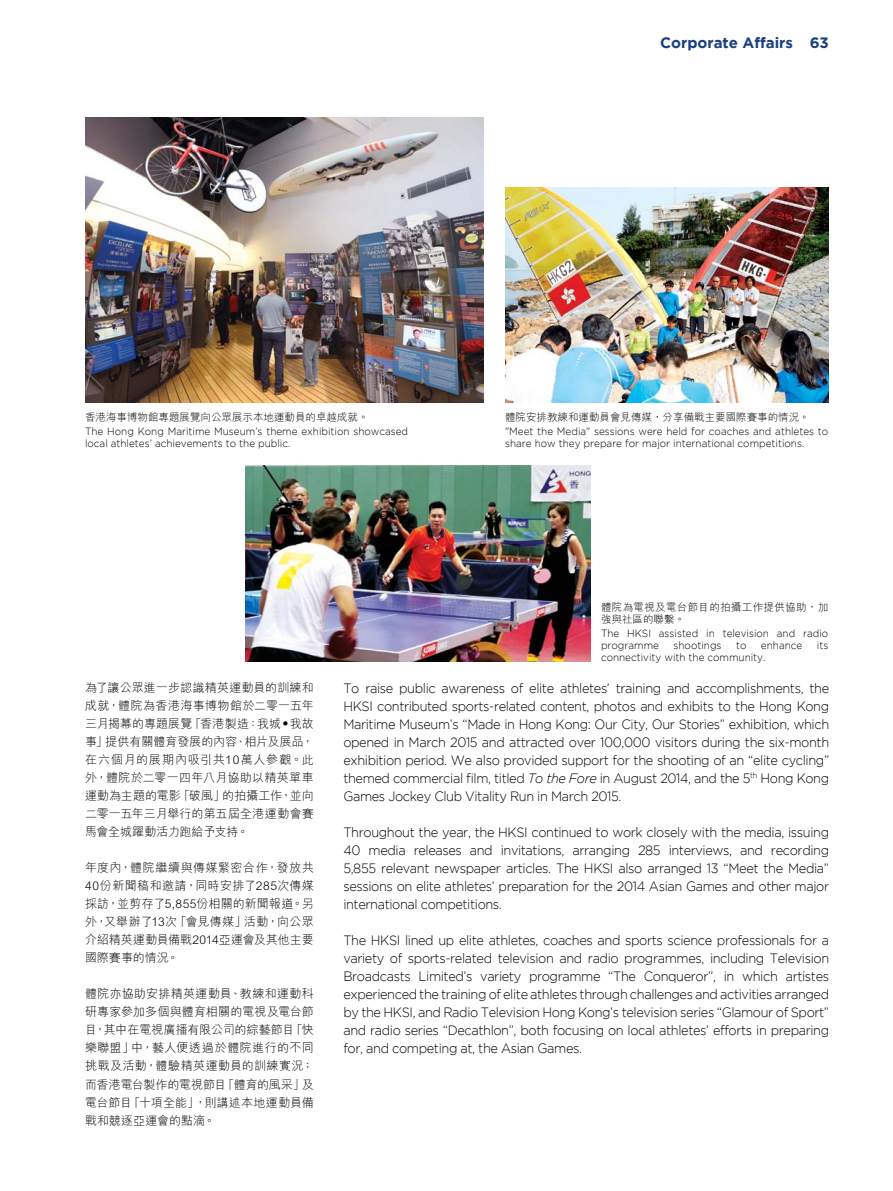
<style>
.page{position:relative;width:893px;height:1191px;background:#fff}
.page>*{position:absolute;margin:0;border:0;box-sizing:border-box;transform-origin:0 0}
.t1{font:700 15px "Gotham";color:#1b417f}
.t2{font:300 13.5px/18px "Gotham";letter-spacing:-.03em;color:#000;text-align:justify;scale:.95 1}
.t3{font:300 12px/18px "M Hei HK";color:#000;text-align:justify}
.t4{font:300 10.5px/12px "Gotham";color:#000;scale:.95 1}
.t5{font:300 10.5px "M Hei HK";color:#000}
.t6{font:300 10.5px/12px "M Hei HK";letter-spacing:.03em;color:#000}
.s1{font-style:inherit}
.s2{font-style:italic}
</style>
<div class="page">
<img style="left:245px;top:466px;width:345px;height:195px">
<img style="left:505px;top:188px;width:323px;height:214px">
<img style="left:85px;top:117px;width:399px;height:285px">
<p class="t1" style="left:660px;top:34px;width:170px">Corporate Affairs <span class="s1">63</span></p>
<p class="t5" style="left:85px;top:409px;width:285px">香港海事博物館專題展覽向公眾展示本地運動員的卓越成就。</p>
<p class="t4" style="left:85px;top:425px;width:342px">The Hong Kong Maritime Museum’s theme exhibition showcased local athletes’ achievements to the public.</p>
<p class="t5" style="left:505px;top:409px;width:306px">體院安排教練和運動員會見傳媒，分享備戰主要國際賽事的情況。</p>
<p class="t4" style="left:505px;top:425px;width:342px">"Meet the Media" sessions were held for coaches and athletes to share how they prepare for major international competitions.</p>
<p class="t6" style="left:601px;top:600px;width:229px">體院為電視及電台節目的拍攝工作提供協助，加強與社區的聯繫。</p>
<p class="t4" style="left:601px;top:627px;width:241px">The HKSI assisted in television and radio programme</p>
<p class="t4" style="left:674px;top:639px;width:52px">shootings</p>
<p class="t4" style="left:736px;top:639px;width:12px">to</p>
<p class="t4" style="left:761px;top:639px;width:45px">enhance</p>
<p class="t4" style="left:817px;top:639px;width:14px">its</p>
<p class="t4" style="left:601px;top:651px;width:175px">connectivity with the community.</p>
<p class="t3" style="left:85px;top:678px;width:230px">為了讓公眾進一步認識精英運動員的訓練和成就，體院為香港海事博物館於二零一五年三月揭幕的專題展覽「香港製造：我城‧ 我故事」提供有關體育發展的內容、相片及展品，在六個月的展期內吸引共10萬人參觀。此外，體院於二零一四年八月協助以精英單車運動為主題的電影「破風」的拍攝工作，並向二零一五年三月舉行的第五屆全港運動會賽馬會全城躍動活力跑給予支持。</p>
<p class="t3" style="left:85px;top:858px;width:230px">年度內，體院繼續與傳媒緊密合作，發放共40份新聞稿和邀請，同時安排了285次傳媒採訪，並剪存了5,855份相關的新聞報道。另外，又舉辦了13次「會見傳媒」活動，向公眾介紹精英運動員備戰2014亞運會及其他主要國際賽事的情況。</p>
<p class="t3" style="left:85px;top:984px;width:230px">體院亦協助安排精英運動員、教練和運動科研專家參加多個與體育相關的電視及電台節目，其中在電視廣播有限公司的綜藝節目「快樂聯盟」中，藝人便透過於體院進行的不同挑戰及活動，體驗精英運動員的訓練實況；而香港電台製作的電視節目「體育的風采」及電台節目「十項全能」，則講述本地運動員備戰和競逐亞運會的點滴。</p>
<p class="t2" style="left:343px;top:678px;width:513px">To raise public awareness of elite athletes’ training and accomplishments, the HKSI contributed sports-related content, photos and exhibits to the Hong Kong Maritime Museum’s “Made in Hong Kong: Our City, Our Stories” exhibition, which opened in March 2015 and attracted over 100,000 visitors during the six-month exhibition period. We also provided support for the shooting of an “elite cycling” themed commercial film, titled <span class="s2">To the Fore</span> in August 2014, and the 5<sup>th</sup> Hong Kong Games Jockey Club Vitality Run in March 2015.</p>
<p class="t2" style="left:343px;top:822px;width:513px">Throughout the year, the HKSI continued to work closely with the media, issuing 40 media releases and invitations, arranging 285 interviews, and recording 5,855 relevant newspaper articles. The HKSI also arranged 13 “Meet the Media” sessions on elite athletes’ preparation for the 2014 Asian Games and other major international competitions.</p>
<p class="t2" style="left:343px;top:930px;width:513px">The HKSI lined up elite athletes, coaches and sports science professionals for a variety of sports-related television and radio programmes, including Television Broadcasts Limited’s variety programme “The Conqueror”, in which artistes experienced the training of elite athletes through challenges and activities arranged by the HKSI, and Radio Television Hong Kong’s television series “Glamour of Sport” and radio series “Decathlon”, both focusing on local athletes’ efforts in preparing for, and competing at, the Asian Games.</p>
</div>
